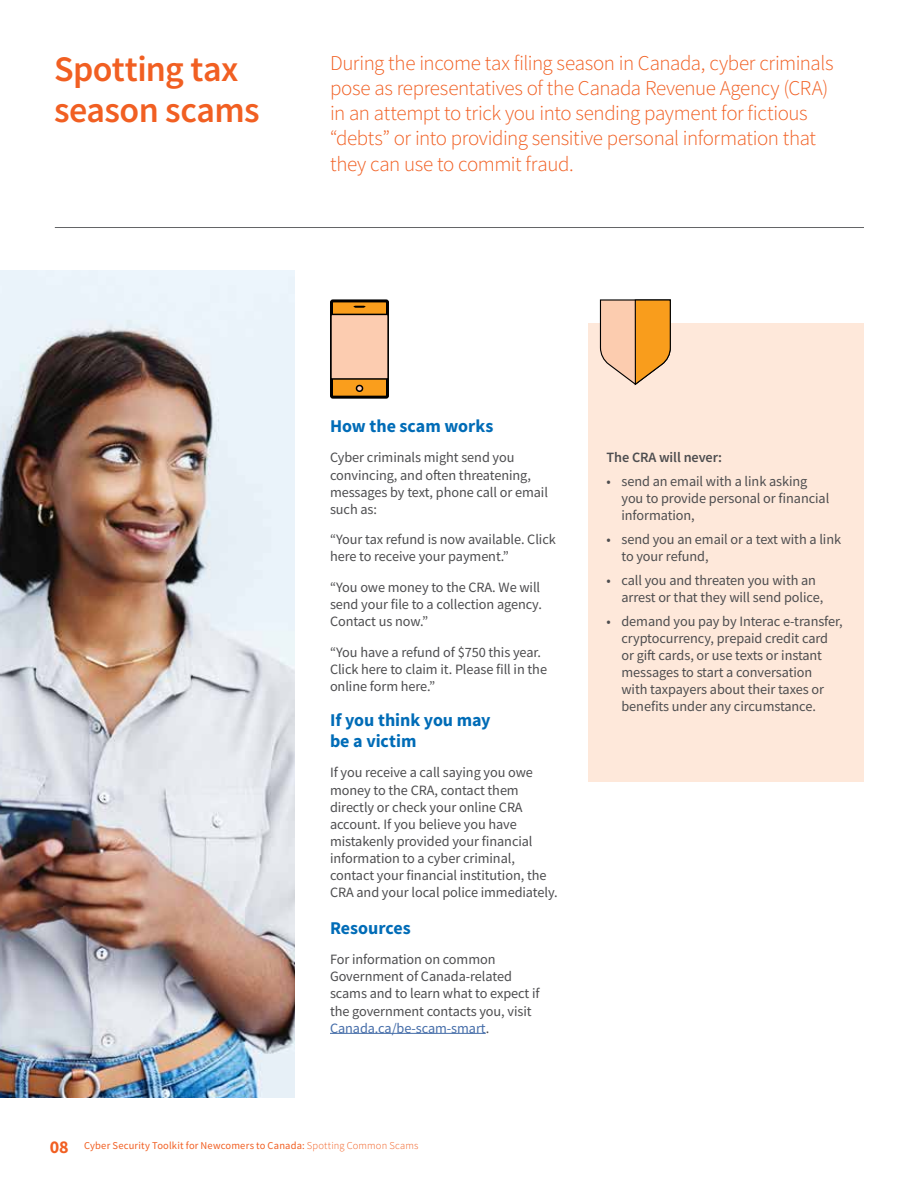
<style>
.page{position:relative;width:918px;height:1188px;background:#fff}
.page>*{position:absolute;margin:0;border:0;box-sizing:border-box;transform-origin:0 0}
.t1{font:600 36px/40.5px "Source Sans Pro";letter-spacing:-.015em;color:#f15f22}
.t2{font:300 21px/25.2px "Source Sans Pro";letter-spacing:-.02em;color:#f15f22}
.t3{font:700 18px/21px "Source Sans Pro";color:#006cb7}
.t4{font:14.25px/17.1px "Source Sans Pro";letter-spacing:-.005em;color:#4d4d4f}
.t5{font:600 14.25px "Source Sans Pro";letter-spacing:-.005em;color:#4d4d4f}
.t6{font:10.5px "Source Sans Pro";letter-spacing:.015em;color:#f15f22}
.s1{color:#456da9}
.s2{font-weight:700;font-size:18px}
.s3{font-weight:300}
</style>
<div class="page">
<div style="left:588px;top:323px;width:276px;height:459px;background:#fee8da"></div>
<hr style="left:55px;top:227px;width:809px;height:1px;background:#636466">
<img style="left:0;top:270px;width:295px;height:827px">
<svg style="left:599px;top:299px;width:72px;height:87px"></svg>
<hr style="left:330px;top:1033px;width:156px;height:1px;background:#456da9">
<div style="left:331px;top:301px;width:57px;height:96px;background:#fa9e1c"></div>
<div style="left:330px;top:299px;width:59px;height:100px;border:3px solid #000"></div>
<div style="left:330px;top:314px;width:59px;height:66px;background:#fcccb0;border:2px solid #000"></div>
<div style="left:356px;top:385px;width:7px;height:6px;background:#fcccb0;border-radius:50%"></div>
<div style="left:356px;top:385px;width:7px;height:7px;border:2px solid #000;border-radius:50%"></div>
<svg style="left:353px;top:305px;width:13px;height:3px"></svg>
<h1 class="t1" style="left:54px;top:48px;width:207px">Spotting tax season scams</h1>
<p class="t2" style="left:330px;top:50px;width:505px">During the income tax filing season in Canada, cyber criminals pose as representatives of the Canada Revenue Agency (CRA) in an attempt to trick you into sending payment for fictious “debts” or into providing sensitive personal information that they can use to commit fraud.</p>
<p class="t3" style="left:330px;top:415px;width:165px">How the scam works</p>
<p class="t4" style="left:330px;top:449px;width:220px">Cyber criminals might send you convincing, and often threatening, messages by text, phone call or email such as:</p>
<p class="t4" style="left:330px;top:531px;width:227px">“Your tax refund is now available. Click here to receive your payment.”</p>
<p class="t4" style="left:330px;top:579px;width:213px">“You owe money to the CRA. We will send your file to a collection agency.<br>Contact us now.”</p>
<p class="t4" style="left:330px;top:643px;width:219px">“You have a refund of $750 this year.<br>Click here to claim it. Please fill in the online form here.”</p>
<p class="t3" style="left:330px;top:709px;width:162px">If you think you may be a victim</p>
<p class="t4" style="left:330px;top:764px;width:229px">If you receive a call saying you owe money to the CRA, contact them directly or check your online CRA account. If you believe you have mistakenly provided your financial information to a cyber criminal, contact your financial institution, the CRA and your local police immediately.</p>
<p class="t3" style="left:330px;top:917px;width:82px">Resources</p>
<p class="t4" style="left:330px;top:951px;width:211px">For information on common<br>Government of Canada-related scams and to learn what to expect if the government contacts you, visit<br><span class="s1">Canada.ca/be-scam-smart</span>.</p>
<p class="t6" style="left:50px;top:1139px;width:370px"><span class="s2">08</span> Cyber Security Toolkit for Newcomers to Canada: <span class="s3">Spotting Common Scams</span></p>
<p class="t5" style="left:606px;top:448px;width:117px">The CRA will never:</p>
<p class="t4" style="left:621px;top:473px;width:209px;text-indent:-15px">• send an email with a link asking you to provide personal or financial information,</p>
<p class="t4" style="left:621px;top:531px;width:221px;text-indent:-15px">• send you an email or a text with a link to your refund,</p>
<p class="t4" style="left:621px;top:572px;width:203px;text-indent:-15px">• call you and threaten you with an arrest or that they will send police,</p>
<p class="t4" style="left:621px;top:613px;width:223px;text-indent:-15px">• demand you pay by Interac e-transfer, cryptocurrency, prepaid credit card or gift cards, or use texts or instant messages to start a conversation<br>with taxpayers about their taxes or benefits under any circumstance.</p>
</div>
